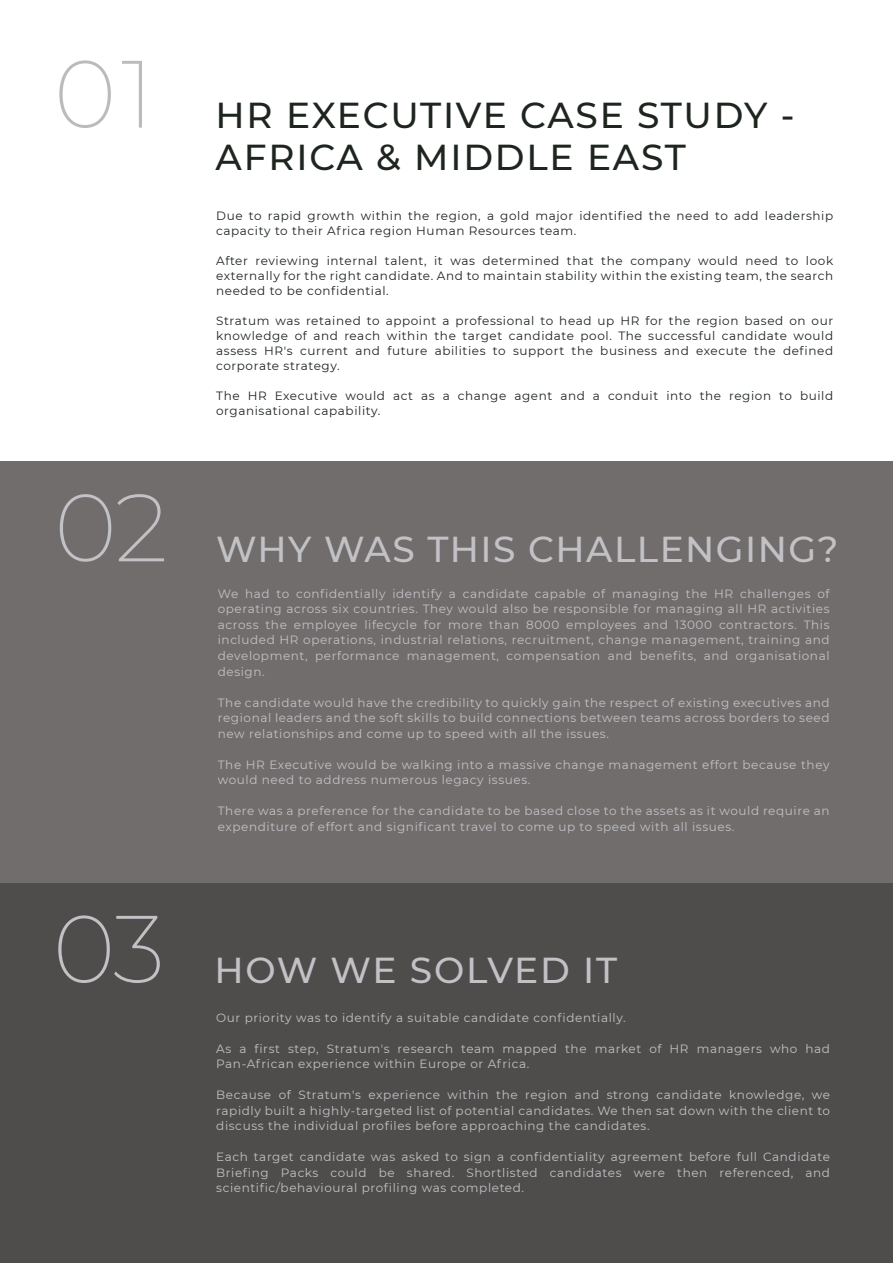
<style>
.page{position:relative;width:893px;height:1263px;background:#fff}
.page>*{position:absolute;margin:0;border:0;box-sizing:border-box;transform-origin:0 0}
.t1{font:200 95.4px "Montserrat";color:#c1c1c6}
.t2{font:200 95.4px "Montserrat";color:#bdbbb9}
.t3{font:500 36px/42px "Montserrat";letter-spacing:.05em;color:#1e251f}
.t4{font:500 36px "Montserrat";letter-spacing:.04em;color:#c1c1c6}
.t5{font:12px/15.6px "Montserrat";letter-spacing:.05em;color:#c1c1c6;text-align:justify}
.t6{font:12px/15px "Montserrat";letter-spacing:.05em;color:#1e251f}
</style>
<div class="page">
<div style="left:0;top:462px;width:893px;height:485px;background:#706d6c"></div>
<div style="left:0;top:883px;width:893px;height:380px;background:#4f4d4c"></div>
<h1 class="t2" style="left:54px;top:30px;width:102px">01</h1>
<h1 class="t1" style="left:54px;top:463px;width:115px">02</h1>
<h1 class="t1" style="left:53px;top:885px;width:114px">03</h1>
<h2 class="t3" style="left:216px;top:93px;width:580px">HR EXECUTIVE CASE STUDY -<br>AFRICA &amp; MIDDLE EAST</h2>
<p class="t6" style="left:216px;top:208px;width:618px">Due to rapid growth within the region, a gold major identified the need to add leadership capacity to their Africa region Human Resources team.</p>
<p class="t6" style="left:216px;top:253px;width:619px;text-align:justify">After reviewing internal talent, it was determined that the company would need to look externally for the right candidate. And to maintain stability within the existing team, the search needed to be confidential.</p>
<p class="t6" style="left:216px;top:313px;width:619px;text-align:justify">Stratum was retained to appoint a professional to head up HR for the region based on our knowledge of and reach within the target candidate pool. The successful candidate would assess HR's current and future abilities to support the business and execute the defined corporate strategy.</p>
<p class="t6" style="left:216px;top:388px;width:618px">The HR Executive would act as a change agent and a conduit into the region to build organisational capability.</p>
<h2 class="t4" style="left:216px;top:524px;width:624px">WHY WAS THIS CHALLENGING?</h2>
<p class="t5" style="left:218px;top:585px;width:613px">We had to confidentially identify a candidate capable of managing the HR challenges of operating across six countries. They would also be responsible for managing all HR activities across the employee lifecycle for more than 8000 employees and 13000 contractors. This included HR operations, industrial relations, recruitment, change management, training and development, performance management, compensation and benefits, and organisational design.</p>
<p class="t5" style="left:218px;top:694px;width:613px">The candidate would have the credibility to quickly gain the respect of existing executives and regional leaders and the soft skills to build connections between teams across borders to seed new relationships and come up to speed with all the issues.</p>
<p class="t5" style="left:218px;top:756px;width:613px">The HR Executive would be walking into a massive change management effort because they would need to address numerous legacy issues.</p>
<p class="t5" style="left:218px;top:803px;width:613px">There was a preference for the candidate to be based close to the assets as it would require an expenditure of effort and significant travel to come up to speed with all issues.</p>
<h2 class="t4" style="left:215px;top:945px;width:404px">HOW WE SOLVED IT</h2>
<p class="t5" style="left:216px;top:1009px;width:411px">Our priority was to identify a suitable candidate confidentially.</p>
<p class="t5" style="left:216px;top:1040px;width:615px">As a first step, Stratum's research team mapped the market of HR managers who had<br>Pan-African experience within Europe or Africa.</p>
<p class="t5" style="left:216px;top:1087px;width:615px">Because of Stratum's experience within the region and strong candidate knowledge, we rapidly built a highly-targeted list of potential candidates. We then sat down with the client to discuss the individual profiles before approaching the candidates.</p>
<p class="t5" style="left:216px;top:1149px;width:615px">Each target candidate was asked to sign a confidentiality agreement before full Candidate Briefing Packs could be shared. Shortlisted candidates were then referenced, and scientific/behavioural profiling was completed.</p>
</div>
